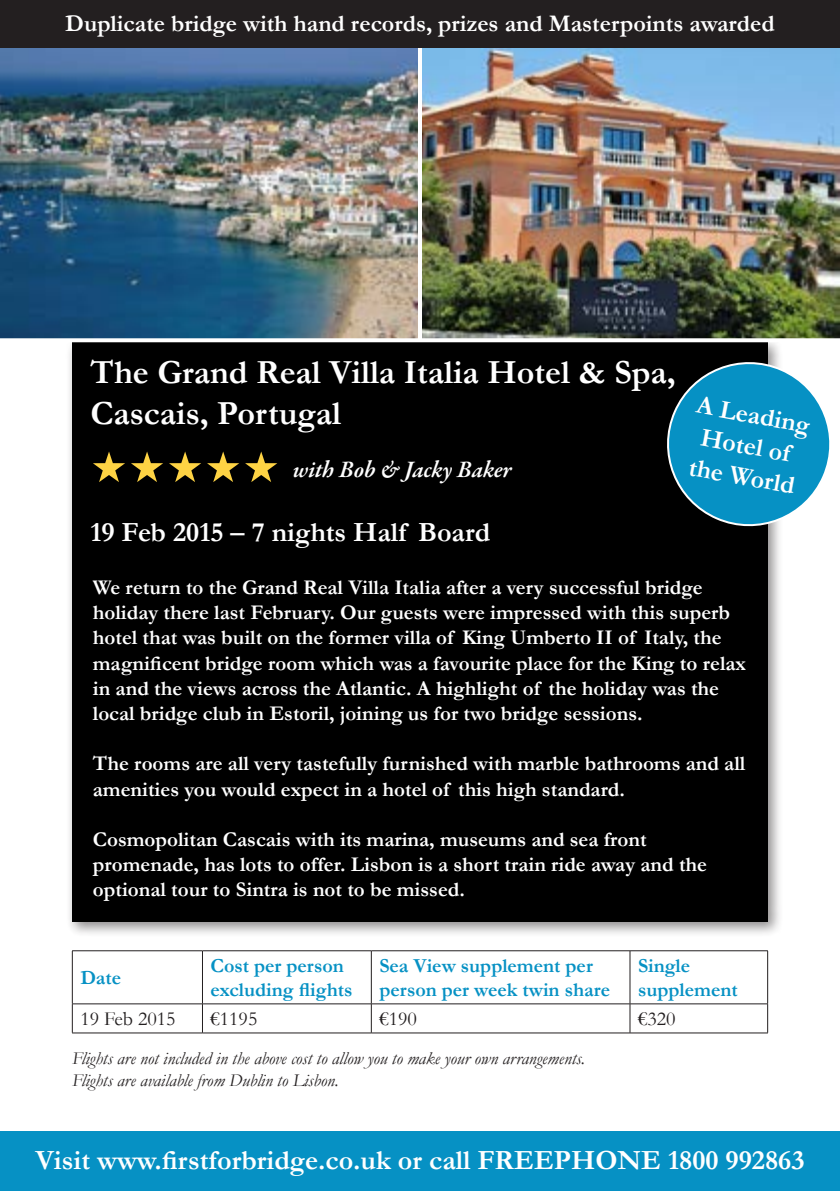
<style>
.page{position:relative;width:840px;height:1191px;background:#fff}
.page>*{position:absolute;margin:0;border:0;box-sizing:border-box;transform-origin:0 0}
.t1{font:700 34px/40.8px "Garamond";color:#fff}
.t2{font:700 28px "Garamond";color:#fff}
.t3{font:700 26px/31.2px "Garamond";color:#fff;text-align:center}
.t4{font:700 24px "Garamond";color:#fff}
.t5{font:italic 600 24px "Garamond Premr Pro";color:#fff}
.t6{font:700 21px/25.2px "Garamond";color:#fff}
.t7{font:700 20px/24px "Garamond";color:#0691c4}
.t8{font:20px "Garamond";color:#231f20}
.t9{font:italic 18px/22px "Garamond";color:#231f20}
</style>
<div class="page">
<div style="left:0;top:1131px;width:839px;height:60px;background:#0691c4"></div>
<div style="left:65px;top:335px;width:717px;height:601px;background:#231f20;opacity:.5"></div>
<div style="left:72px;top:342px;width:695px;height:579px;background:#000"></div>
<img style="left:0;top:48px;width:418px;height:290px">
<img style="left:422px;top:48px;width:417px;height:290px">
<hr style="left:418px;top:0;width:4px;height:340px;background:#fff">
<svg style="left:0;top:338px;width:839px;height:4px"></svg>
<svg style="left:93px;top:451px;width:32px;height:31px"></svg>
<svg style="left:131px;top:451px;width:32px;height:31px"></svg>
<svg style="left:169px;top:451px;width:32px;height:31px"></svg>
<svg style="left:207px;top:451px;width:32px;height:31px"></svg>
<svg style="left:245px;top:451px;width:32px;height:31px"></svg>
<hr style="left:72px;top:950px;width:130px;height:1px;background:#231f20">
<hr style="left:72px;top:951px;width:1px;height:52px;background:#231f20">
<hr style="left:202px;top:950px;width:169px;height:1px;background:#231f20">
<hr style="left:202px;top:951px;width:1px;height:52px;background:#231f20">
<hr style="left:371px;top:950px;width:258px;height:1px;background:#231f20">
<hr style="left:371px;top:951px;width:1px;height:52px;background:#231f20">
<hr style="left:629px;top:950px;width:138px;height:1px;background:#231f20">
<hr style="left:629px;top:951px;width:1px;height:52px;background:#231f20">
<hr style="left:766px;top:951px;width:1px;height:52px;background:#231f20">
<hr style="left:72px;top:1003px;width:130px;height:1px;background:#231f20">
<svg style="left:72px;top:1004px;width:1px;height:28px"></svg>
<hr style="left:202px;top:1003px;width:169px;height:1px;background:#231f20">
<svg style="left:202px;top:1004px;width:1px;height:28px"></svg>
<hr style="left:371px;top:1003px;width:258px;height:1px;background:#231f20">
<svg style="left:371px;top:1004px;width:1px;height:28px"></svg>
<hr style="left:629px;top:1003px;width:138px;height:1px;background:#231f20">
<svg style="left:629px;top:1004px;width:1px;height:28px"></svg>
<hr style="left:72px;top:1032px;width:130px;height:1px;background:#231f20">
<hr style="left:202px;top:1032px;width:169px;height:1px;background:#231f20">
<hr style="left:371px;top:1032px;width:258px;height:1px;background:#231f20">
<hr style="left:629px;top:1032px;width:138px;height:1px;background:#231f20">
<svg style="left:667px;top:349px;width:163px;height:187px"></svg>
<div style="left:0;top:0;width:839px;height:48px;background:#231f20"></div>
<p class="t4" style="left:65px;top:7px;width:710px">Duplicate bridge with hand records, prizes and Masterpoints awarded</p>
<h1 class="t1" style="left:90px;top:352px;width:586px">The Grand Real Villa Italia Hotel &amp; Spa,<br>Cascais, Portugal</h1>
<p class="t3" style="left:699px;top:389px;width:116px;rotate:11deg">A Leading<br>Hotel of</p>
<p class="t5" style="left:293px;top:455px;width:220px">with Bob &amp; Jacky Baker</p>
<p class="t3" style="left:692px;top:451px;width:109px;rotate:11deg">the World</p>
<h2 class="t2" style="left:90px;top:513px;width:401px">19 Feb 2015 – 7 nights Half Board</h2>
<p class="t6" style="left:93px;top:575px;width:654px">We return to the Grand Real Villa Italia after a very successful bridge holiday there last February. Our guests were impressed with this superb hotel that was built on the former villa of King Umberto II of Italy, the magnificent bridge room which was a favourite place for the King to relax in and the views across the Atlantic. A highlight of the holiday was the local bridge club in Estoril, joining us for two bridge sessions.</p>
<p class="t6" style="left:93px;top:751px;width:653px">The rooms are all very tastefully furnished with marble bathrooms and all amenities you would expect in a hotel of this high standard.</p>
<p class="t6" style="left:93px;top:827px;width:615px">Cosmopolitan Cascais with its marina, museums and sea front promenade, has lots to offer. Lisbon is a short train ride away and the optional tour to Sintra is not to be missed.</p>
<p class="t7" style="left:80px;top:965px;width:42px">Date</p>
<p class="t7" style="left:210px;top:953px;width:143px">Cost per person excluding flights</p>
<p class="t7" style="left:379px;top:953px;width:232px">Sea View supplement per person per week twin share</p>
<p class="t7" style="left:637px;top:953px;width:101px">Single supplement</p>
<p class="t8" style="left:80px;top:1005px;width:97px">19 Feb 2015</p>
<p class="t8" style="left:210px;top:1005px;width:48px">€1195</p>
<p class="t8" style="left:379px;top:1005px;width:39px">€190</p>
<p class="t8" style="left:637px;top:1005px;width:39px">€320</p>
<p class="t9" style="left:72px;top:1047px;width:514px">Flights are not included in the above cost to allow you to make your own arrangements.<br>Flights are available from Dublin to Lisbon.</p>
<h2 class="t2" style="left:36px;top:1140px;width:770px">Visit www.firstforbridge.co.uk or call FREEPHONE 1800 992863</h2>
</div>
